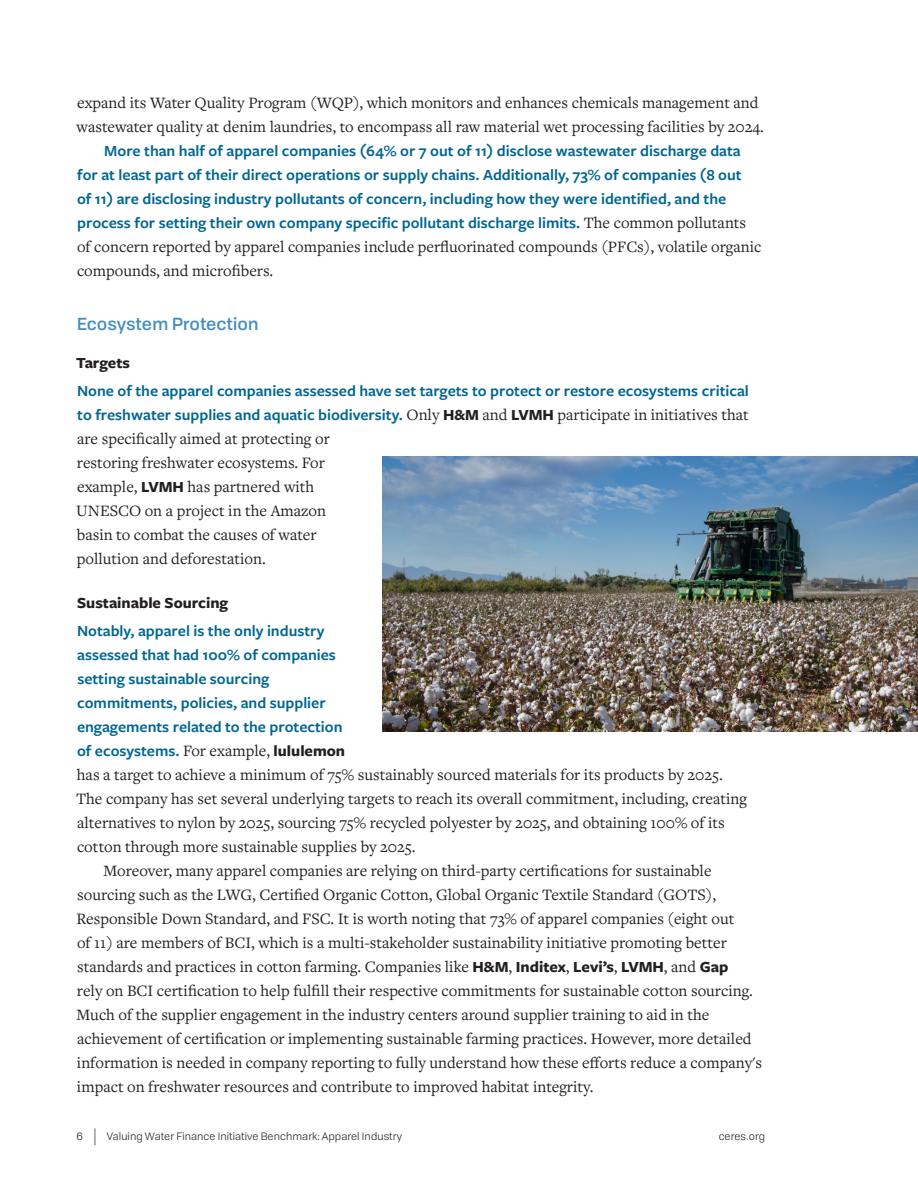
<style>
.page{position:relative;width:918px;height:1188px;background:#fff}
.page>*{position:absolute;margin:0;border:0;box-sizing:border-box;transform-origin:0 0}
.Head_D{font:500 17.1px "Tofino";letter-spacing:-.005em;color:#458ebc}
.Body{font:16.5px/24px "Freight Text Pro";color:#231f20}
.Body___1st{font:16.5px/24px "Freight Text Pro";color:#231f20}
.Body___1st-2{font:600 16.05px/24px "Freight Sans Pro";color:#006792}
.Body-2{font:600 16.05px/24px "Freight Sans Pro";color:#006792}
.Body___1st-3{font:700 16.05px "Freight Sans Pro";color:#231f20}
.t1{font:10.5px "Tofino";letter-spacing:.005em;color:#231f20}
.s1{font-family:"Freight Text Pro";font-weight:400;font-size:16.5px;color:#231f20}
.s2{font-weight:700;color:#231f20}
.s3{font-family:"Freight Sans Pro";font-weight:700;font-size:16.05px}
.s4{font-size:16.5px}
</style>
<div class="page">
<img style="left:382px;top:456px;width:536px;height:276px">
<p class="Body" style="left:77px;top:90px;width:689px">expand its Water Quality Program (WQP), which monitors and enhances chemicals management and wastewater quality at denim laundries, to encompass all raw material wet processing facilities by 2024.</p>
<p class="Body-2" style="left:77px;top:138px;width:671px;text-indent:27px">More than half of apparel companies (64% or 7 out of 11) disclose wastewater discharge data for at least part of their direct operations or supply chains. Additionally, 73% of companies (8 out of 11) are disclosing industry pollutants of concern, including how they were identified, and the process for setting their own company specific pollutant discharge limits. <span class="s1">The common pollutants</span></p>
<p class="Body" style="left:77px;top:234px;width:686px">of concern reported by apparel companies include perfluorinated compounds (PFCs), volatile organic compounds, and microfibers.</p>
<p class="Head_D" style="left:77px;top:310px;width:184px">Ecosystem Protection</p>
<p class="Body___1st-3" style="left:76px;top:351px;width:55px">Targets</p>
<p class="Body___1st-2" style="left:77px;top:378px;width:673px">None of the apparel companies assessed have set targets to protect or restore ecosystems critical to freshwater supplies and aquatic biodiversity. <span class="s1">Only</span> <span class="s2">H&amp;M</span> <span class="s1">and</span> <span class="s2">LVMH</span> <span class="s1">participate in initiatives that</span></p>
<p class="Body___1st" style="left:76px;top:426px;width:255px">are specifically aimed at protecting or restoring freshwater ecosystems. For example, <span class="s3">LVMH</span> has partnered with UNESCO on a project in the Amazon basin to combat the causes of water pollution and deforestation.</p>
<p class="Body___1st-3" style="left:77px;top:591px;width:153px">Sustainable Sourcing</p>
<p class="Body___1st-2" style="left:77px;top:618px;width:270px">Notably, apparel is the only industry assessed that had 100% of companies setting sustainable sourcing commitments, policies, and supplier engagements related to the protection of ecosystems. <span class="s1">For example,</span> <span class="s2">lululemon</span></p>
<p class="Body___1st" style="left:76px;top:762px;width:672px">has a target to achieve a minimum of 75% sustainably sourced materials for its products by 2025.<br>The company has set several underlying targets to reach its overall commitment, including, creating alternatives to nylon by 2025, sourcing 75% recycled polyester by 2025, and obtaining 100% of its cotton through more sustainable supplies by 2025.</p>
<p class="Body" style="left:77px;top:858px;width:687px;text-indent:27px">Moreover, many apparel companies are relying on third-party certifications for sustainable sourcing such as the LWG, Certified Organic Cotton, Global Organic Textile Standard (GOTS), Responsible Down Standard, and FSC. It is worth noting that 73% of apparel companies (eight out<br>of 11) are members of BCI, which is a multi-stakeholder sustainability initiative promoting better standards and practices in cotton farming. Companies like <span class="s3">H&amp;M</span>, <span class="s3">Inditex</span>, <span class="s3">Levi’s</span>, <span class="s3">LVMH</span>, and <span class="s3">Gap<br></span>rely on BCI certification to help fulfill their respective commitments for sustainable cotton sourcing.<br>Much of the supplier engagement in the industry centers around supplier training to aid in the achievement of certification or implementing sustainable farming practices. However, more detailed information is needed in company reporting to fully understand how these efforts reduce a company's impact on freshwater resources and contribute to improved habitat integrity.</p>
<p class="t1" style="left:76px;top:1129px;width:327px">6 <span class="s4">|</span> Valuing Water Finance Initiative Benchmark: Apparel Industry</p>
<p class="t1" style="left:719px;top:1129px;width:48px">ceres.org</p>
</div>
